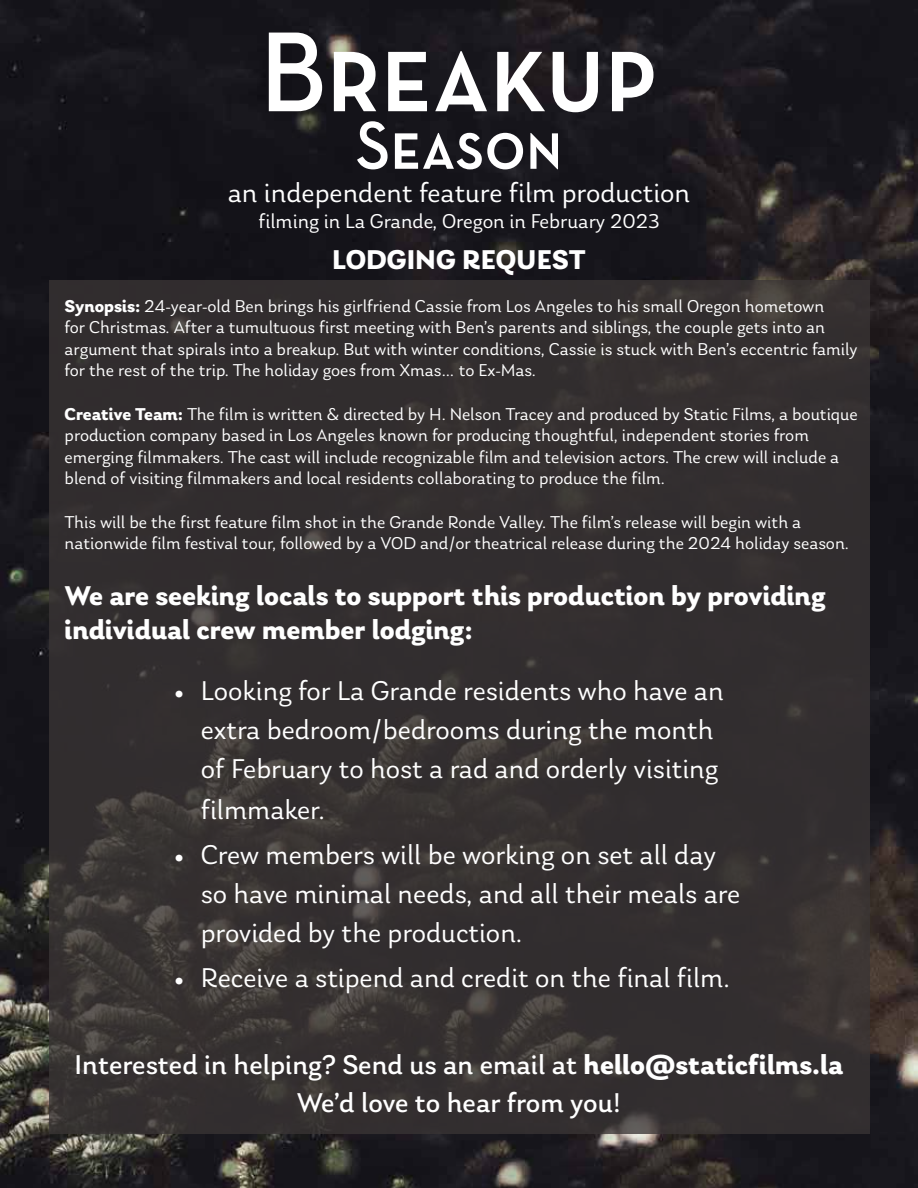
<style>
.page{position:relative;width:918px;height:1188px;background:#fff}
.page>*{position:absolute;margin:0;border:0;box-sizing:border-box;transform-origin:0 0}
.t1{font:115.65px "Neutra Text TF Demi SC";color:#fff;scale:.95 1}
.t2{font:69.15px "Neutra Text TF Demi SC";color:#fff;scale:.95 1}
.t3{font:28.5px/39.5px "Laca";color:#fff}
.t4{font:700 28.5px/34.2px "Laca";color:#fff}
.t5{font:28.5px/37.5px "Laca";color:#fff;text-align:center}
.t6{font:21px "Laca";color:#fff}
.t7{font:18px/21.6px "Laca";color:#fff}
.s1{font-weight:700}
</style>
<div class="page">
<img style="left:0;top:0;width:918px;height:1188px">
<div style="left:49px;top:281px;width:820px;height:853px;background:#322e2f"></div>
<h1 class="t1" style="left:260px;top:1px;width:421px">Breakup</h1>
<h2 class="t2" style="left:356px;top:103px;width:219px">Season</h2>
<h3 class="t3" style="left:228px;top:174px;width:464px">an independent feature film production</h3>
<p class="t6" style="left:258px;top:209px;width:403px">filming in La Grande, Oregon in February 2023</p>
<h3 class="t4" style="left:332px;top:243px;width:255px">LODGING REQUEST</h3>
<p class="t7" style="left:65px;top:295px;width:794px"><span class="s1">Synopsis:</span> 24-year-old Ben brings his girlfriend Cassie from Los Angeles to his small Oregon hometown<br>for Christmas. After a tumultuous first meeting with Ben’s parents and siblings, the couple gets into an argument that spirals into a breakup. But with winter conditions, Cassie is stuck with Ben’s eccentric family for the rest of the trip. The holiday goes from Xmas… to Ex-Mas.</p>
<p class="t7" style="left:65px;top:403px;width:795px"><span class="s1">Creative Team:</span> The film is written &amp; directed by H. Nelson Tracey and produced by Static Films, a boutique production company based in Los Angeles known for producing thoughtful, independent stories from emerging filmmakers. The cast will include recognizable film and television actors. The crew will include a blend of visiting filmmakers and local residents collaborating to produce the film.</p>
<p class="t7" style="left:65px;top:511px;width:786px">This will be the first feature film shot in the Grande Ronde Valley. The film’s release will begin with a nationwide film festival tour, followed by a VOD and/or theatrical release during the 2024 holiday season.</p>
<h3 class="t4" style="left:65px;top:578px;width:762px">We are seeking locals to support this production by providing individual crew member lodging:</h3>
<h3 class="t3" style="left:201px;top:672px;width:524px;text-indent:-27px">• Looking for La Grande residents who have an extra bedroom/bedrooms during the month of February to host a rad and orderly visiting filmmaker.</h3>
<h3 class="t3" style="left:201px;top:835px;width:541px;line-height:39px;text-indent:-27px">• Crew members will be working on set all day so have minimal needs, and all their meals are provided by the production.</h3>
<h3 class="t3" style="left:174px;top:958px;width:557px">• Receive a stipend and credit on the final film.</h3>
<h3 class="t5" style="left:75px;top:1046px;width:770px">Interested in helping? Send us an email at <span class="s1">hello@staticfilms.la<br></span>We’d love to hear from you!</h3>
</div>
